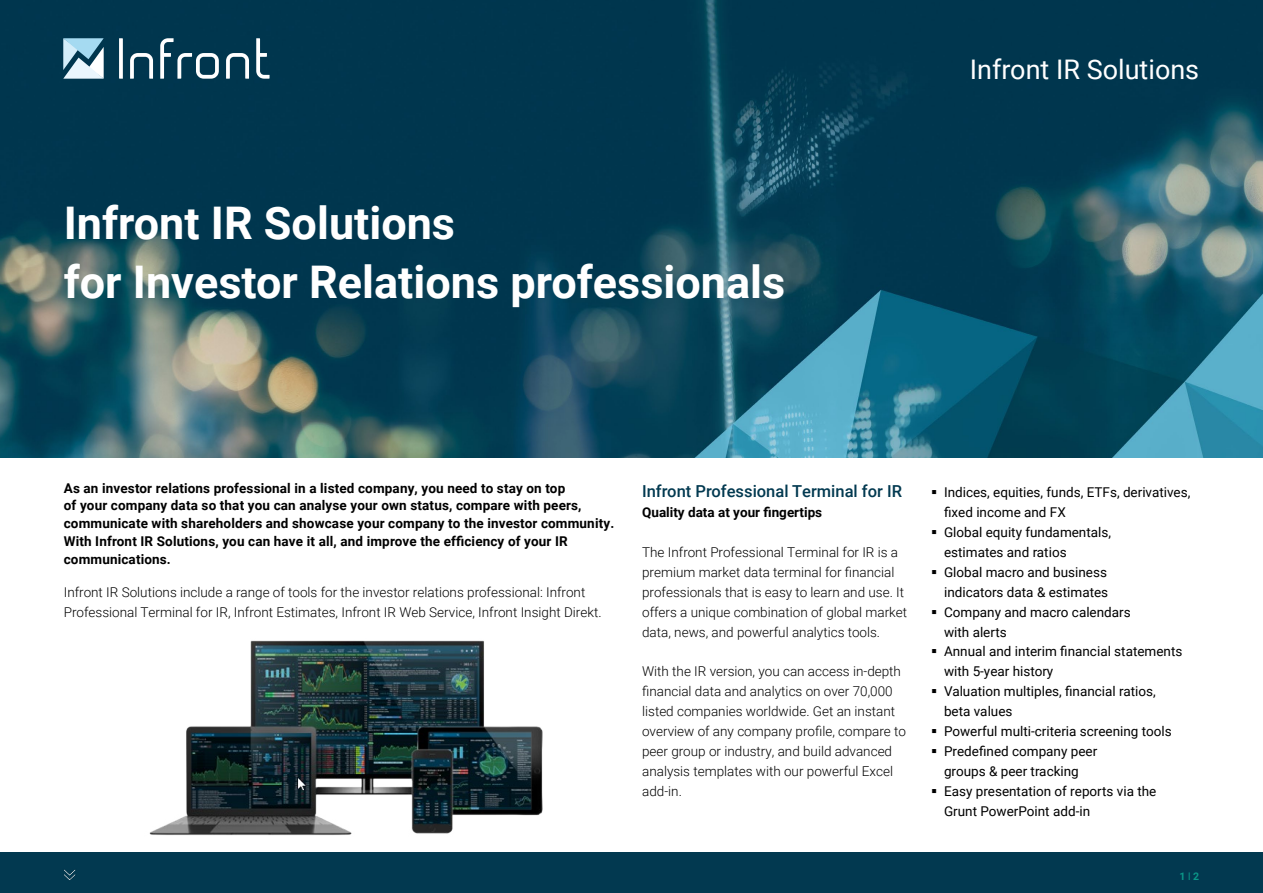
<style>
.page{position:relative;width:1263px;height:893px;background:#fff}
.page>*{position:absolute;margin:0;border:0;box-sizing:border-box;transform-origin:0 0}
.t1{font:700 45px/59.7px "Roboto";color:#fff}
.t2{font:27px "Roboto";color:#fff}
.t3{font:500 16.5px "Roboto";color:#023950}
.t4{font:300 13.5px/20px "Roboto";color:#000}
.t5{font:13.5px/20px "Roboto";color:#000}
.t6{font:700 13.5px/18px "Roboto";letter-spacing:.01em;color:#000}
.t7{font:700 10.5px "Roboto";color:#0b9688}
</style>
<div class="page">
<img style="left:0;top:0;width:1263px;height:457px">
<svg style="left:256px;top:38px;width:14px;height:41px"></svg>
<svg style="left:226px;top:53px;width:23px;height:26px"></svg>
<svg style="left:160px;top:38px;width:59px;height:41px"></svg>
<svg style="left:130px;top:53px;width:23px;height:26px"></svg>
<svg style="left:119px;top:38px;width:4px;height:41px"></svg>
<svg style="left:63px;top:38px;width:41px;height:41px;background:#a4c3d2"></svg>
<img style="left:110px;top:640px;width:456px;height:213px">
<div style="left:0;top:853px;width:1263px;height:40px;background:#023950"></div>
<img style="left:64px;top:869px;width:12px;height:11px">
<h1 class="t1" style="left:64px;top:191px;width:723px">Infront IR Solutions<br>for Investor Relations professionals</h1>
<h2 class="t2" style="left:970px;top:50px;width:231px">Infront IR Solutions</h2>
<p class="t6" style="left:64px;top:478px;width:552px">As an investor relations professional in a listed company, you need to stay on top<br>of your company data so that you can analyse your own status, compare with peers, communicate with shareholders and showcase your company to the investor community.<br>With Infront IR Solutions, you can have it all, and improve the efficiency of your IR communications.</p>
<p class="t4" style="left:64px;top:581px;width:539px">Infront IR Solutions include a range of tools for the investor relations professional: Infront<br>Professional Terminal for IR, Infront Estimates, Infront IR Web Service, Infront Insight Direkt.</p>
<p class="t3" style="left:642px;top:480px;width:261px">Infront Professional Terminal for IR</p>
<p class="t6" style="left:642px;top:503px;width:182px">Quality data at your fingertips</p>
<p class="t4" style="left:642px;top:542px;width:266px">The Infront Professional Terminal for IR is a premium market data terminal for financial professionals that is easy to learn and use. It offers a unique combination of global market data, news, and powerful analytics tools.</p>
<p class="t4" style="left:642px;top:661px;width:265px">With the IR version, you can access in-depth financial data and analytics on over 70,000 listed companies worldwide. Get an instant overview of any company profile, compare to peer group or industry, and build advanced analysis templates with our powerful Excel add-in.</p>
<p class="t5" style="left:944px;top:482px;width:248px">Indices, equities, funds, ETFs, derivatives, fixed income and FX<br>Global equity fundamentals,<br>estimates and ratios<br>Global macro and business<br>indicators data &amp; estimates<br>Company and macro calendars<br>with alerts<br>Annual and interim financial statements with 5-year history<br>Valuation multiples, financial ratios,<br>beta values<br>Powerful multi-criteria screening tools<br>Predefined company peer<br>groups &amp; peer tracking<br>Easy presentation of reports via the<br>Grunt PowerPoint add-in</p>
<p class="t7" style="left:1179px;top:869px;width:21px">1 2</p>
</div>
